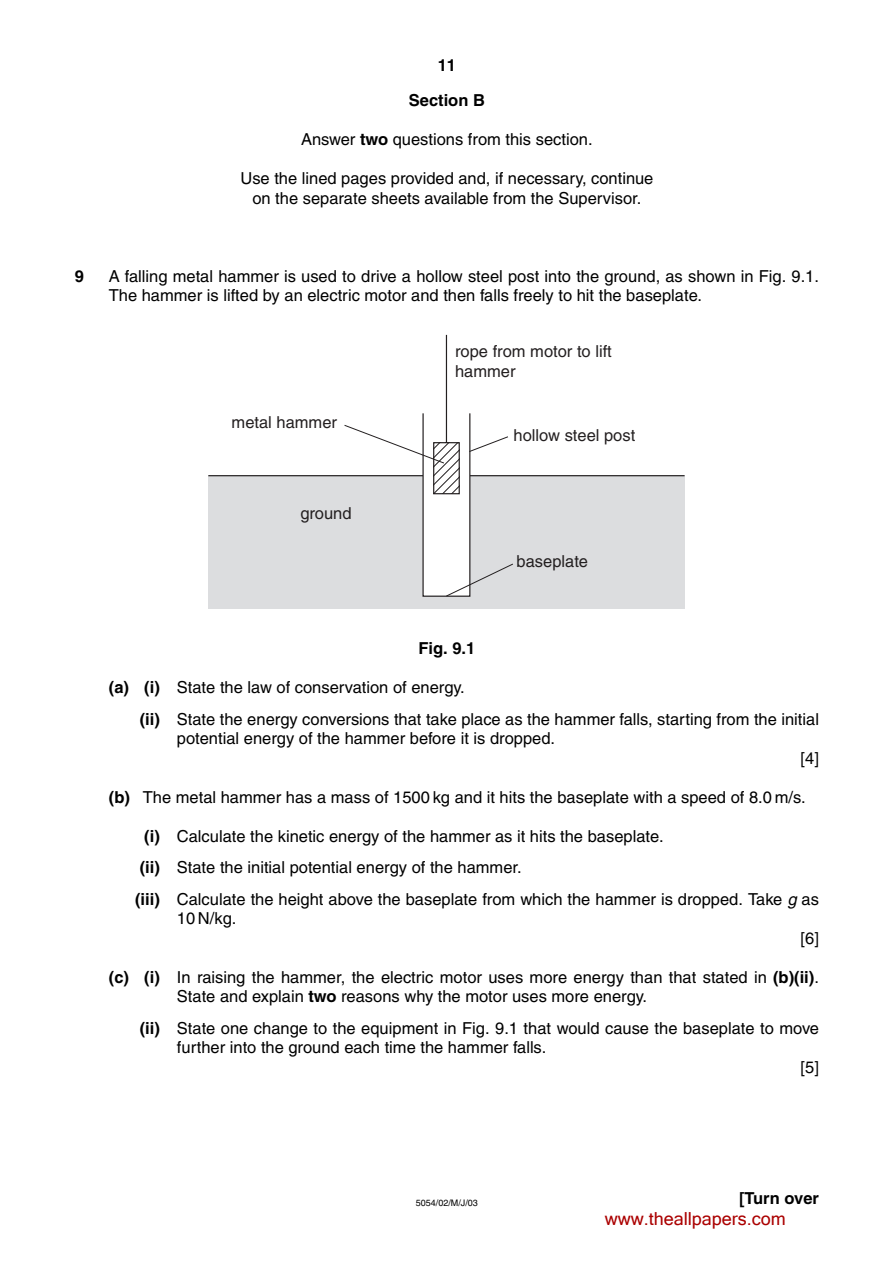
<style>
.page{position:relative;width:894px;height:1263px;background:#fff}
.page>*{position:absolute;margin:0;border:0;box-sizing:border-box;transform-origin:0 0}
.t1{font:18px "Microsoft Sans Serif";color:#ab0000}
.t2{font:16.5px/19.5px "Helvetica";color:#000}
.t3{font:16.5px/19.5px "Helvetica";color:#231f20}
.t4{font:700 16.5px "Helvetica";color:#000}
.t5{font:9px "Helvetica";color:#000}
.s1{font-weight:700}
.s2{font-style:italic}
</style>
<div class="page">
<div style="left:208px;top:476px;width:477px;height:133px;background:#dcdddf"></div>
<hr style="left:208px;top:475px;width:477px;height:1px;background:#231f20">
<svg style="left:343px;top:335px;width:171px;height:262px"></svg>
<p class="t4" style="left:438px;top:59px;width:20px">11</p>
<p class="t4" style="left:409px;top:94px;width:78px">Section B</p>
<p class="t2" style="left:301px;top:131px;width:293px">Answer <span class="s1">two</span> questions from this section.</p>
<p class="t2" style="left:240px;top:170px;width:414px;text-align:center">Use the lined pages provided and, if necessary, continue on the separate sheets available from the Supervisor.</p>
<p class="t4" style="left:75px;top:270px;width:11px">9</p>
<p class="t2" style="left:109px;top:268px;width:712px">A falling metal hammer is used to drive a hollow steel post into the ground, as shown in Fig. 9.1.<br>The hammer is lifted by an electric motor and then falls freely to hit the baseplate.</p>
<p class="t3" style="left:232px;top:414px;width:107px">metal hammer</p>
<p class="t3" style="left:300px;top:505px;width:53px">ground</p>
<p class="t3" style="left:455px;top:343px;width:158px">rope from motor to lift hammer</p>
<p class="t3" style="left:514px;top:427px;width:123px">hollow steel post</p>
<p class="t3" style="left:517px;top:553px;width:73px">baseplate</p>
<p class="t4" style="left:418px;top:642px;width:58px">Fig. 9.1</p>
<p class="t2" style="left:140px;top:673px;width:681px;line-height:31.5px;text-indent:-31px"><span class="s1">(a) (i)</span> State the law of conservation of energy.<br><span class="s1">(ii)</span> State the energy conversions that take place as the hammer falls, starting from the initial</p>
<p class="t2" style="left:177px;top:730px;width:380px">potential energy of the hammer before it is dropped.</p>
<p class="t2" style="left:801px;top:750px;width:20px">[4]</p>
<p class="t2" style="left:109px;top:789px;width:698px"><span class="s1">(b)</span> The metal hammer has a mass of 1500 kg and it hits the baseplate with a speed of 8.0 m/s.</p>
<p class="t2" style="left:135px;top:822px;width:685px;line-height:31.5px;text-indent:9px"><span class="s1">(i)</span> Calculate the kinetic energy of the hammer as it hits the baseplate.<br><span class="s1">(ii)</span> State the initial potential energy of the hammer.<br><span class="s1">(iii)</span> Calculate the height above the baseplate from which the hammer is dropped. Take <span class="s2">g</span> as</p>
<p class="t2" style="left:177px;top:910px;width:61px">10 N/kg.</p>
<p class="t2" style="left:801px;top:930px;width:20px">[6]</p>
<p class="t2" style="left:177px;top:969px;width:644px;text-indent:-68px"><span class="s1">(c) (i)</span> In raising the hammer, the electric motor uses more energy than that stated in <span class="s1">(b)(ii)</span>.<br>State and explain <span class="s1">two</span> reasons why the motor uses more energy.</p>
<p class="t2" style="left:140px;top:1020px;width:681px"><span class="s1">(ii)</span> State one change to the equipment in Fig. 9.1 that would cause the baseplate to move</p>
<p class="t2" style="left:177px;top:1039px;width:371px">further into the ground each time the hammer falls.</p>
<p class="t2" style="left:801px;top:1059px;width:20px">[5]</p>
<p class="t5" style="left:416px;top:1199px;width:64px">5054/02/M/J/03</p>
<p class="t4" style="left:739px;top:1192px;width:81px">[Turn over</p>
<p class="t1" style="left:605px;top:1207px;width:183px">www.theallpapers.com</p>
</div>
